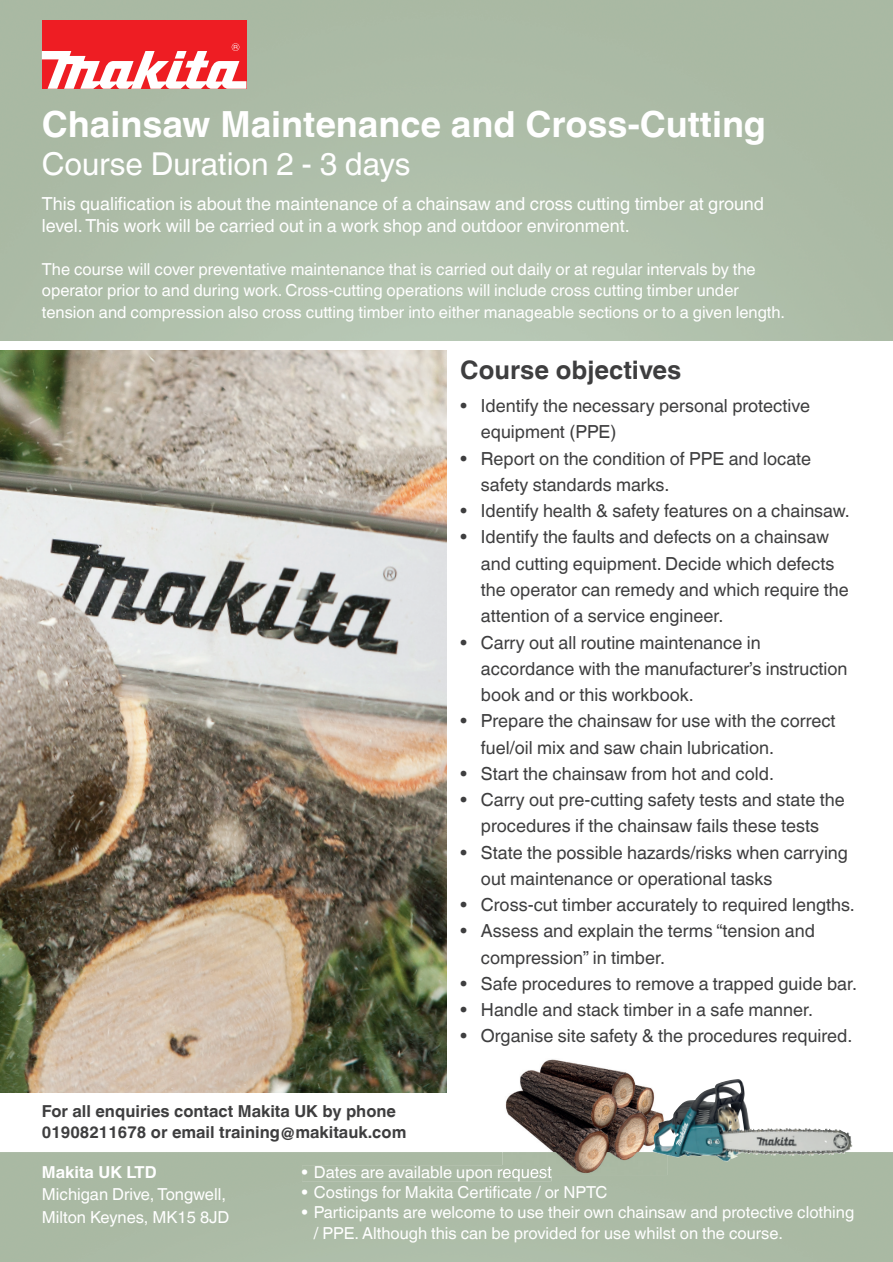
<style>
.page{position:relative;width:893px;height:1262px;background:#fff}
.page>*{position:absolute;margin:0;border:0;box-sizing:border-box;transform-origin:0 0}
.t1{font:700 36px "Helvetica World";color:#fff}
.t2{font:31.5px "Helvetica World";color:#fff}
.t3{font:700 25.5px "Helvetica World";color:#3e3e3f}
.t4{font:18px/26.2px "Helvetica World";color:#3e3e3f}
.t5{font:18px/21.6px "Helvetica World";color:#fff}
.t6{font:16.5px/21.6px "Helvetica World";color:#fff}
.t7{font:700 16.5px/21px "Helvetica World";color:#3e3e3f}
.t8{font:700 16.5px "Helvetica World";color:#fff}
</style>
<div class="page">
<div style="left:0;top:0;width:892px;height:340px;background:#adbca7"></div>
<div style="left:0;top:1152px;width:892px;height:109px;background:#aabaa5"></div>
<div style="left:302px;top:1165px;width:249px;height:16px;background:#aabaa5"></div>
<img style="left:0;top:350px;width:446px;height:742px">
<div style="left:42px;top:21px;width:204px;height:68px;background:#ee1d23"></div>
<svg style="left:42px;top:43px;width:204px;height:46px"></svg>
<img style="left:502px;top:1059px;width:165px;height:116px">
<img style="left:502px;top:1165px;width:49px;height:10px">
<img style="left:652px;top:1079px;width:103px;height:82px">
<h1 class="t1" style="left:42px;top:103px;width:725px">Chainsaw Maintenance and Cross-Cutting</h1>
<h2 class="t2" style="left:42px;top:145px;width:370px">Course Duration 2 - 3 days</h2>
<p class="t5" style="left:42px;top:193px;width:723px">This qualification is about the maintenance of a chainsaw and cross cutting timber at ground level. This work will be carried out in a work shop and outdoor environment.</p>
<p class="t6" style="left:42px;top:258px;width:744px">The course will cover preventative maintenance that is carried out daily or at regular intervals by the operator prior to and during work. Cross-cutting operations will include cross cutting timber under tension and compression also cross cutting timber into either manageable sections or to a given length.</p>
<p class="t7" style="left:42px;top:1100px;width:366px">For all enquiries contact Makita UK by phone<br>01908211678 or email training@makitauk.com</p>
<h3 class="t3" style="left:460px;top:355px;width:222px">Course objectives</h3>
<p class="t4" style="left:481px;top:393px;width:330px;text-indent:-21px">• Identify the necessary personal protective equipment (PPE)</p>
<p class="t4" style="left:481px;top:445px;width:332px;text-indent:-21px">• Report on the condition of PPE and locate safety standards marks.</p>
<p class="t4" style="left:460px;top:498px;width:391px">• Identify health &amp; safety features on a chainsaw.</p>
<p class="t4" style="left:481px;top:524px;width:369px;text-indent:-21px">• Identify the faults and defects on a chainsaw and cutting equipment. Decide which defects the operator can remedy and which require the attention of a service engineer.</p>
<p class="t4" style="left:481px;top:629px;width:368px;text-indent:-21px">• Carry out all routine maintenance in accordance with the manufacturer’s instruction book and or this workbook.</p>
<p class="t4" style="left:481px;top:708px;width:356px;text-indent:-21px">• Prepare the chainsaw for use with the correct fuel/oil mix and saw chain lubrication.</p>
<p class="t4" style="left:460px;top:760px;width:315px">• Start the chainsaw from hot and cold.</p>
<p class="t4" style="left:460px;top:786px;width:386px;text-align:center">• Carry out pre-cutting safety tests and state the procedures if the chainsaw fails these tests</p>
<p class="t4" style="left:481px;top:839px;width:368px;text-indent:-21px">• State the possible hazards/risks when carrying out maintenance or operational tasks</p>
<p class="t4" style="left:460px;top:891px;width:396px">• Cross-cut timber accurately to required lengths.</p>
<p class="t4" style="left:481px;top:918px;width:335px;text-indent:-21px">• Assess and explain the terms “tension and compression” in timber.</p>
<p class="t4" style="left:460px;top:970px;width:398px">• Safe procedures to remove a trapped guide bar.</p>
<p class="t4" style="left:460px;top:996px;width:354px">• Handle and stack timber in a safe manner.</p>
<p class="t4" style="left:460px;top:1023px;width:394px">• Organise site safety &amp; the procedures required.</p>
<p class="t8" style="left:42px;top:1162px;width:116px">Makita UK LTD</p>
<p class="t6" style="left:42px;top:1183px;width:189px;line-height:22.5px">Michigan Drive, Tongwell,<br>Milton Keynes, MK15 8JD</p>
<p class="t6" style="left:301px;top:1161px;width:252px">• Dates are available upon request</p>
<p class="t6" style="left:301px;top:1181px;width:307px">• Costings for Makita Certificate / or NPTC</p>
<p class="t6" style="left:314px;top:1202px;width:542px;line-height:20.2px;text-indent:-12px">• Participants are welcome to use their own chainsaw and protective clothing / PPE. Although this can be provided for use whilst on the course.</p>
</div>
